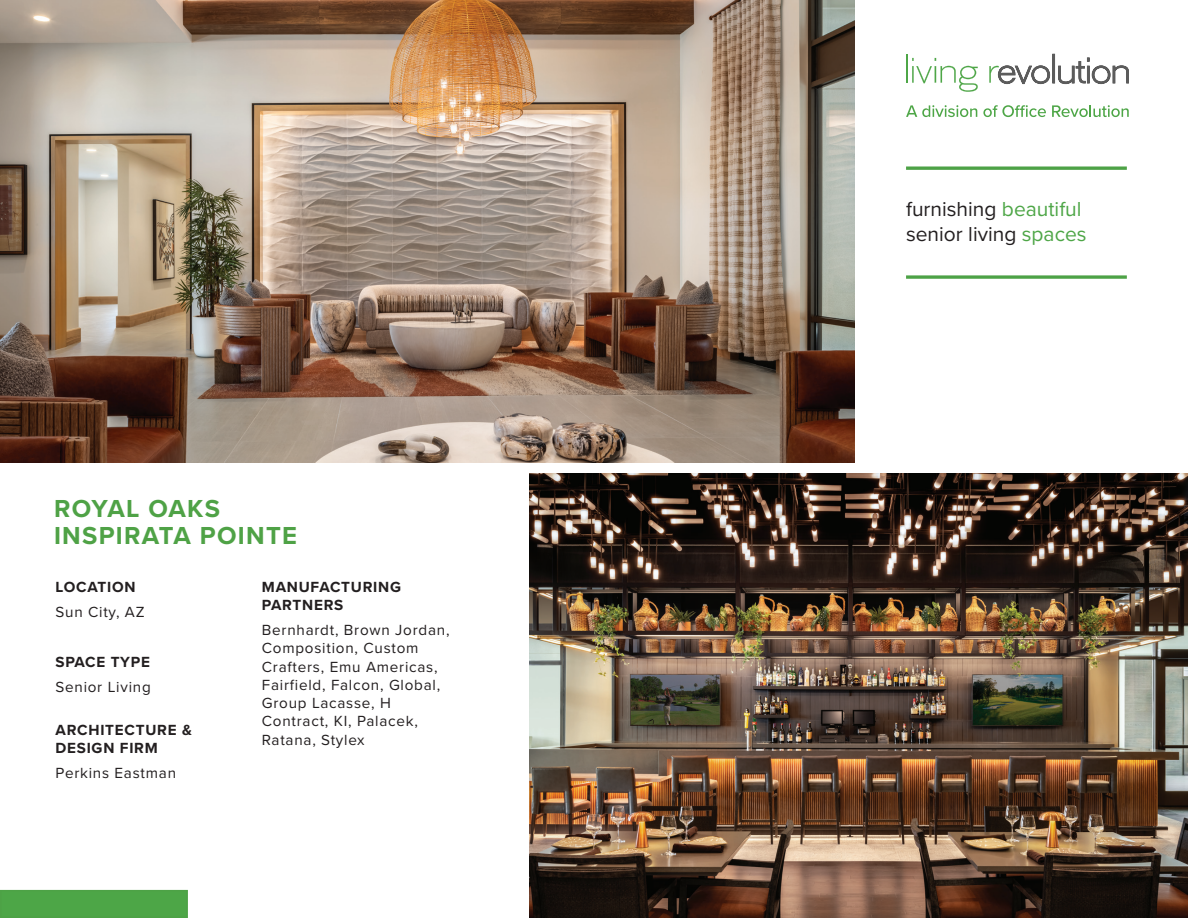
<style>
.page{position:relative;width:1188px;height:918px;background:#fff}
.page>*{position:absolute;margin:0;border:0;box-sizing:border-box;transform-origin:0 0}
.t1{font:700 25.5px/27px "Proxima Nova";letter-spacing:.05em;color:#4fa246}
.t2{font:21px/25.2px "Proxima Nova";color:#231f20}
.t3{font:15.3px/18.3px "Proxima Nova";letter-spacing:.05em;color:#231f20}
.t4{font:700 15.3px/18.3px "Proxima Nova";letter-spacing:.05em;color:#231f20}
.s1{color:#4ea647}
</style>
<div class="page">
<div style="left:1px;top:891px;width:186px;height:26px;background:#4da647"></div>
<div style="left:0;top:890px;width:188px;height:28px;border:2px solid #4da246"></div>
<img style="left:0;top:0;width:855px;height:463px">
<img style="left:529px;top:474px;width:659px;height:444px">
<svg style="left:906px;top:54px;width:72px;height:38px"></svg>
<svg style="left:989px;top:54px;width:140px;height:30px"></svg>
<svg style="left:906px;top:275px;width:221px;height:4px"></svg>
<svg style="left:906px;top:166px;width:221px;height:4px"></svg>
<svg style="left:906px;top:105px;width:71px;height:12px"></svg>
<svg style="left:983px;top:105px;width:63px;height:12px"></svg>
<svg style="left:1052px;top:105px;width:77px;height:12px"></svg>
<h1 class="t1" style="left:54px;top:494px;width:244px">ROYAL OAKS<br>INSPIRATA POINTE</h1>
<p class="t4" style="left:56px;top:577px;width:82px">LOCATION</p>
<p class="t3" style="left:56px;top:602px;width:91px">Sun City, AZ</p>
<p class="t4" style="left:56px;top:652px;width:96px">SPACE TYPE</p>
<p class="t3" style="left:56px;top:677px;width:97px">Senior Living</p>
<p class="t4" style="left:56px;top:721px;width:138px">ARCHITECTURE &amp;<br>DESIGN FIRM</p>
<p class="t3" style="left:56px;top:764px;width:122px">Perkins Eastman</p>
<p class="t4" style="left:262px;top:577px;width:141px">MANUFACTURING<br>PARTNERS</p>
<p class="t3" style="left:262px;top:620px;width:189px">Bernhardt, Brown Jordan,<br>Composition, Custom<br>Crafters, Emu Americas,<br>Fairfield, Falcon, Global,<br>Group Lacasse, H<br>Contract, KI, Palacek,<br>Ratana, Stylex</p>
<h2 class="t2" style="left:906px;top:196px;width:182px">furnishing <span class="s1">beautiful </span>senior living <span class="s1">spaces</span></h2>
</div>
